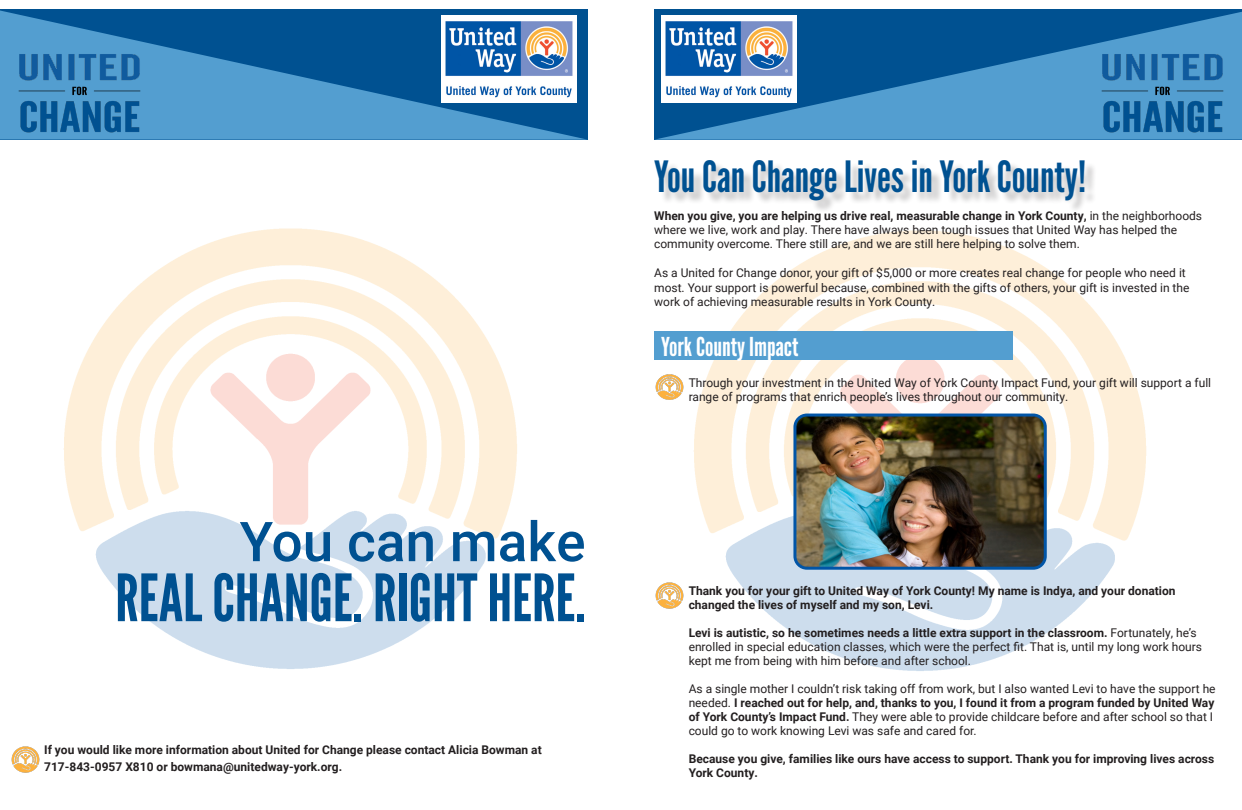
<style>
.page{position:relative;width:1242px;height:810px;background:#fff}
.page>*{position:absolute;margin:0;border:0;box-sizing:border-box;transform-origin:0 0}
.t1{font:65px "League Gothic";color:#005191}
.t2{font:500 55px "Roboto";color:#005191}
.t3{font:43px "League Gothic";color:#005191}
.t4{font:26px "League Gothic";color:#fff}
.t5{font:12px/14px "Roboto";color:#231f20}
.t6{font:700 12px/14px "Roboto";color:#231f20}
.s1{font-weight:700}
</style>
<div class="page">
<img style="left:63px;top:228px;width:454px;height:441px">
<img style="left:654px;top:230px;width:493px;height:441px">
<div style="left:654px;top:9px;width:588px;height:131px;background:#005191"></div>
<svg style="left:655px;top:12px;width:587px;height:128px"></svg>
<svg style="left:0;top:11px;width:588px;height:129px;background:#2d79b1"></svg>
<img style="left:1092px;top:47px;width:141px;height:93px">
<img style="left:9px;top:47px;width:141px;height:93px">
<img style="left:441px;top:15px;width:135px;height:88px">
<div style="left:656px;top:162px;width:441px;height:51px;background:#231f20;opacity:.25"></div>
<div style="left:654px;top:332px;width:359px;height:28px;background:#539ed0"></div>
<img style="left:795px;top:415px;width:250px;height:153px">
<div style="left:793px;top:414px;width:254px;height:156px;border:3px solid #0155a7;border-radius:12px"></div>
<img style="left:654px;top:370px;width:35px;height:35px">
<img style="left:654px;top:578px;width:35px;height:35px">
<img style="left:11px;top:746px;width:29px;height:27px">
<p class="t2" style="left:240px;top:503px;width:347px">You can make</p>
<p class="t1" style="left:115px;top:559px;width:472px">REAL CHANGE. RIGHT HERE.</p>
<p class="t6" style="left:44px;top:743px;width:499px">If you would like more information about United for Change please contact Alicia Bowman at</p>
<p class="t6" style="left:44px;top:760px;width:300px">717-843-0957 X810 or bowmana@unitedway-york.org.</p>
<p class="t3" style="left:654px;top:151px;width:434px">You Can Change Lives in York County!</p>
<p class="t5" style="left:654px;top:208px;width:549px;line-height:14.4px"><span class="s1">When you give, you are helping us drive real, measurable change in York County,</span> in the neighborhoods where we live, work and play. There have always been tough issues that United Way has helped the community overcome. There still are, and we are still here helping to solve them.</p>
<p class="t5" style="left:654px;top:265px;width:537px;line-height:14.4px">As a United for Change donor, your gift of $5,000 or more creates real change for people who need it most. Your support is powerful because, combined with the gifts of others, your gift is invested in the work of achieving measurable results in York County.</p>
<p class="t4" style="left:661px;top:331px;width:139px">York County Impact</p>
<p class="t5" style="left:689px;top:375px;width:524px">Through your investment in the United Way of York County Impact Fund, your gift will support a full range of programs that enrich people’s lives throughout our community.</p>
<p class="t6" style="left:689px;top:584px;width:488px">Thank you for your gift to United Way of York County! My name is Indya, and your donation changed the lives of myself and my son, Levi.</p>
<p class="t5" style="left:689px;top:626px;width:515px"><span class="s1">Levi is autistic, so he sometimes needs a little extra support in the classroom.</span> Fortunately, he’s enrolled in special education classes, which were the perfect fit. That is, until my long work hours kept me from being with him before and after school.</p>
<p class="t5" style="left:689px;top:682px;width:528px">As a single mother I couldn’t risk taking off from work, but I also wanted Levi to have the support he needed. <span class="s1">I reached out for help, and, thanks to you, I found it from a program funded by United Way of York County’s Impact Fund.</span> They were able to provide childcare before and after school so that I could go to work knowing Levi was safe and cared for.</p>
<p class="t6" style="left:689px;top:752px;width:527px">Because you give, families like ours have access to support. Thank you for improving lives across<br>York County.</p>
</div>
